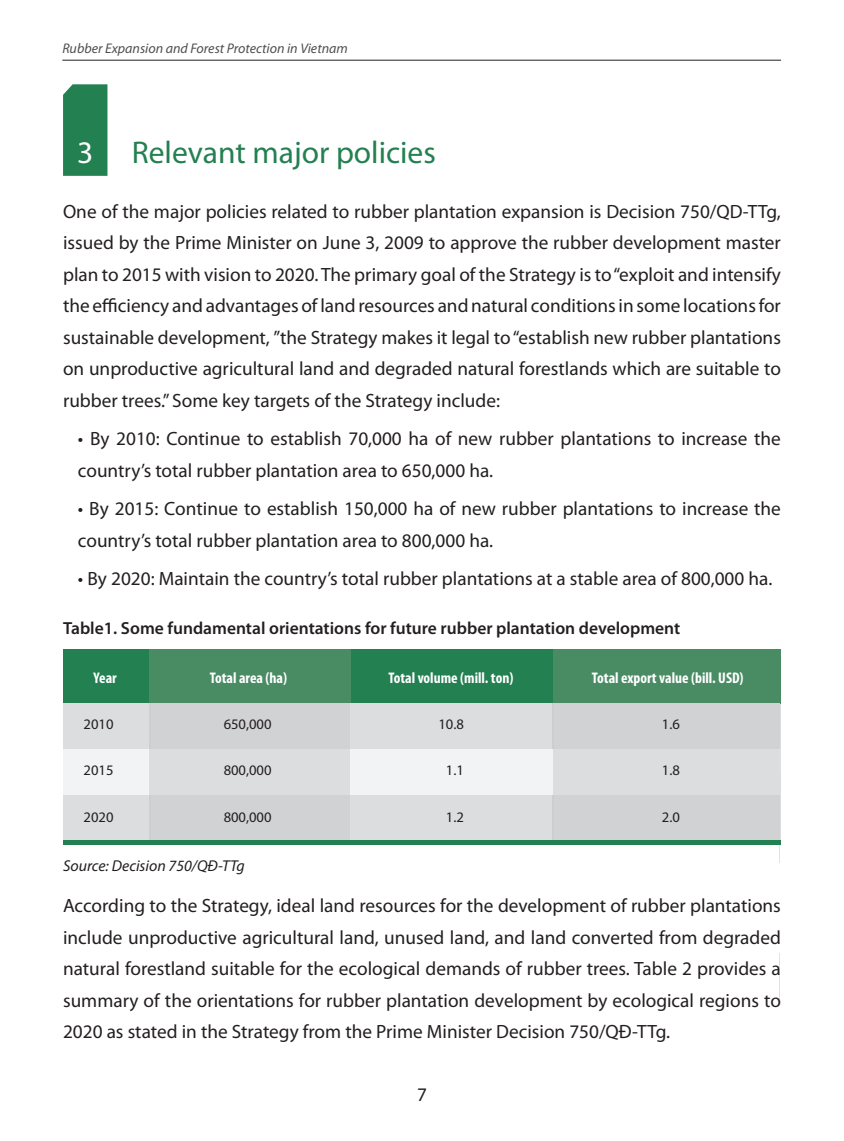
<style>
.page{position:relative;width:844px;height:1141px;background:#fff}
.page>*{position:absolute;margin:0;border:0;box-sizing:border-box;transform-origin:0 0}
.Tiêu_đề_lớn{font:31.5px "Myriad Pro";color:#238051}
.Tiêu_đề_lớn-2{font:31.5px "Myriad Pro";color:#fff}
.t1{font:19.25px/31.5px "Myriad Pro";color:#231f20;text-align:justify}
.chú_thích_bảng{font:600 17.5px "Myriad Pro";color:#231f20}
.NGUỒN{font:italic 15.75px "Myriad Pro";color:#231f20}
.Ghi_chu{font:700 condensed 15.4px "Myriad Pro";color:#fff}
.Ghi_chu-2{font:14.53px "Myriad Pro";color:#231f20}
.t2{font:italic 14px "Myriad Pro";color:#4e4f50}
</style>
<div class="page">
<hr style="left:62px;top:60px;width:718px;height:1px;background:#231f20">
<div style="left:149px;top:703px;width:202px;height:137px;background:#dcdddf"></div>
<div style="left:553px;top:703px;width:227px;height:137px;background:#dcdddf"></div>
<div style="left:63px;top:84px;width:44px;height:92px;background:#238051"></div>
<div style="left:63px;top:649px;width:87px;height:54px;background:#238051"></div>
<div style="left:63px;top:703px;width:85px;height:137px;background:#f2f3f4"></div>
<div style="left:350px;top:703px;width:202px;height:137px;background:#f2f3f4"></div>
<div style="left:149px;top:649px;width:203px;height:54px;background:#498c64"></div>
<div style="left:351px;top:649px;width:202px;height:54px;background:#238051"></div>
<div style="left:553px;top:649px;width:227px;height:54px;background:#498c64"></div>
<hr style="left:779px;top:727px;width:1px;height:45px;background:#e0e1e3">
<div style="left:64px;top:704px;width:85px;height:45px;background:#dcdddf"></div>
<div style="left:150px;top:704px;width:200px;height:45px;background:#d1d2d4"></div>
<hr style="left:149px;top:704px;width:1px;height:45px;background:#cdced0">
<div style="left:350px;top:704px;width:202px;height:45px;background:#dcdddf"></div>
<div style="left:553px;top:704px;width:226px;height:45px;background:#d1d2d4"></div>
<hr style="left:552px;top:704px;width:1px;height:45px;background:#cdced0">
<hr style="left:779px;top:818px;width:1px;height:45px;background:#e0e1e3">
<div style="left:64px;top:795px;width:85px;height:45px;background:#dcdddf"></div>
<div style="left:150px;top:795px;width:200px;height:45px;background:#d1d2d4"></div>
<hr style="left:149px;top:795px;width:1px;height:45px;background:#cdced0">
<div style="left:350px;top:795px;width:202px;height:45px;background:#dcdddf"></div>
<div style="left:553px;top:795px;width:226px;height:45px;background:#d1d2d4"></div>
<hr style="left:552px;top:795px;width:1px;height:45px;background:#cdced0">
<hr style="left:779px;top:953px;width:1px;height:46px;background:#e0e1e3">
<div style="left:63px;top:840px;width:717px;height:5px;background:#238051"></div>
<p class="t2" style="left:62px;top:39px;width:287px">Rubber Expansion and Forest Protection in Vietnam</p>
<p class="Tiêu_đề_lớn-2" style="left:77px;top:133px;width:18px">3</p>
<p class="Tiêu_đề_lớn" style="left:132px;top:133px;width:305px">Relevant major policies</p>
<p class="t1" style="left:63px;top:195px;width:719px">One of the major policies related to rubber plantation expansion is Decision 750/QD-TTg, issued by the Prime Minister on June 3, 2009 to approve the rubber development master plan to 2015 with vision to 2020. The primary goal of the Strategy is to “exploit and intensify the efficiency and advantages of land resources and natural conditions in some locations for sustainable development, ”the Strategy makes it legal to “establish new rubber plantations on unproductive agricultural land and degraded natural forestlands which are suitable to rubber trees.” Some key targets of the Strategy include:</p>
<p class="t1" style="left:78px;top:423px;width:704px">• By 2010: Continue to establish 70,000 ha of new rubber plantations to increase the country’s total rubber plantation area to 650,000 ha.</p>
<p class="t1" style="left:78px;top:493px;width:704px">• By 2015: Continue to establish 150,000 ha of new rubber plantations to increase the country’s total rubber plantation area to 800,000 ha.</p>
<p class="t1" style="left:78px;top:563px;width:695px">• By 2020: Maintain the country’s total rubber plantations at a stable area of 800,000 ha.</p>
<p class="chú_thích_bảng" style="left:63px;top:617px;width:618px">Table1. Some fundamental orientations for future rubber plantation development</p>
<p class="Ghi_chu" style="left:94px;top:668px;width:25px">Year</p>
<p class="Ghi_chu" style="left:210px;top:668px;width:79px">Total area (ha)</p>
<p class="Ghi_chu" style="left:388px;top:668px;width:126px">Total volume (mill. ton)</p>
<p class="Ghi_chu" style="left:591px;top:668px;width:153px">Total export value (bill. USD)</p>
<p class="Ghi_chu-2" style="left:84px;top:715px;width:31px">2010</p>
<p class="Ghi_chu-2" style="left:84px;top:762px;width:31px">2015</p>
<p class="Ghi_chu-2" style="left:84px;top:808px;width:31px">2020</p>
<p class="Ghi_chu-2" style="left:224px;top:715px;width:49px">650,000</p>
<p class="Ghi_chu-2" style="left:224px;top:762px;width:49px">800,000</p>
<p class="Ghi_chu-2" style="left:224px;top:808px;width:49px">800,000</p>
<p class="Ghi_chu-2" style="left:438px;top:715px;width:27px">10.8</p>
<p class="Ghi_chu-2" style="left:446px;top:762px;width:19px">1.1</p>
<p class="Ghi_chu-2" style="left:446px;top:808px;width:19px">1.2</p>
<p class="Ghi_chu-2" style="left:661px;top:715px;width:19px">1.6</p>
<p class="Ghi_chu-2" style="left:661px;top:762px;width:19px">1.8</p>
<p class="Ghi_chu-2" style="left:661px;top:808px;width:19px">2.0</p>
<p class="NGUỒN" style="left:63px;top:856px;width:183px">Source: Decision 750/QĐ-TTg</p>
<p class="t1" style="left:63px;top:890px;width:719px">According to the Strategy, ideal land resources for the development of rubber plantations include unproductive agricultural land, unused land, and land converted from degraded natural forestland suitable for the ecological demands of rubber trees. Table 2 provides a summary of the orientations for rubber plantation development by ecological regions to 2020 as stated in the Strategy from the Prime Minister Decision 750/QĐ-TTg.</p>
<p class="t1" style="left:417px;top:1079px;width:11px">7</p>
</div>
